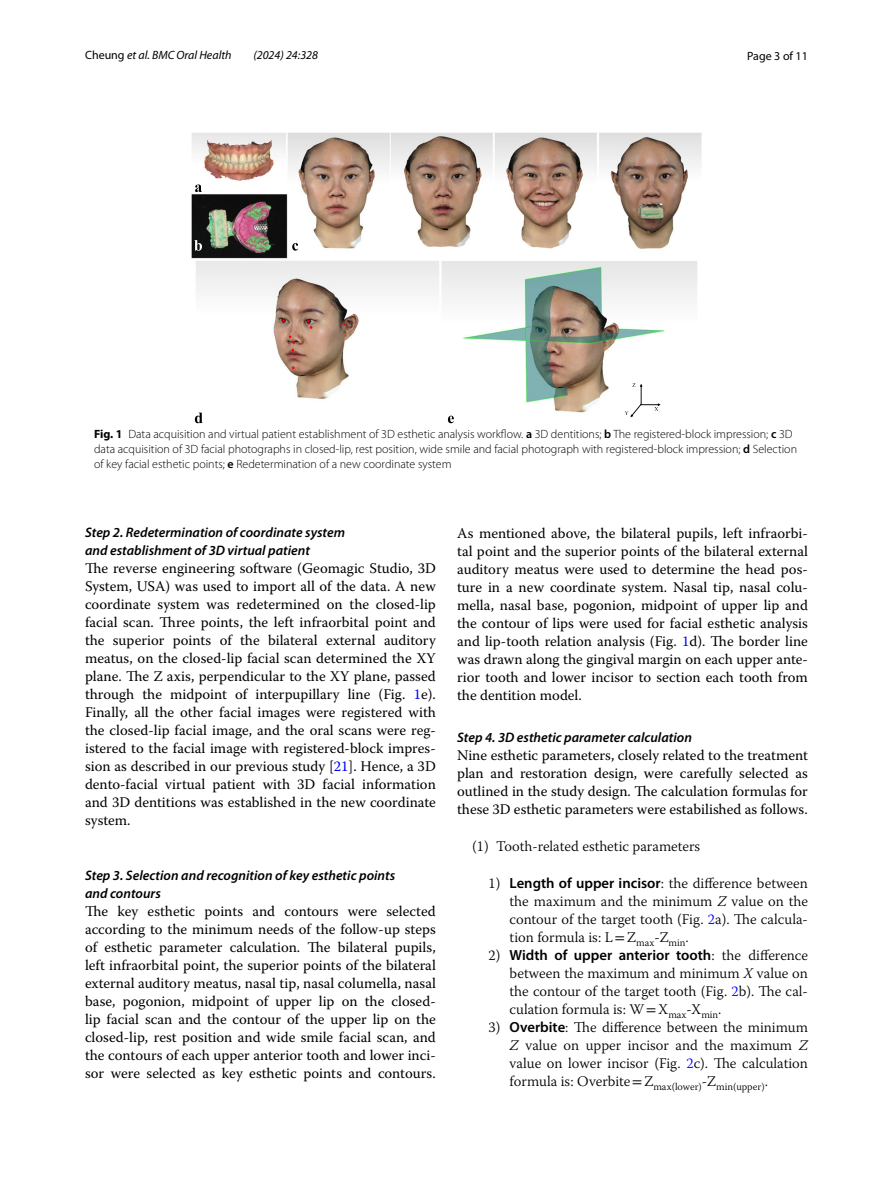
<style>
.page{position:relative;width:893px;height:1187px;background:#fff}
.page>*{position:absolute;margin:0;border:0;box-sizing:border-box;transform-origin:0 0}
.t1{font:14.7px/18px "Warnock Pro";color:#000;text-align:justify}
.t2{font:300 14.7px/18px "Warnock Pro";color:#000;text-align:justify}
.t3{font:600 14.7px "Myriad Pro";color:#000}
.t4{font:italic 600 13.8px/18px "Myriad Pro";color:#000}
.t5{font:300 12px/15px "Myriad Pro";color:#000}
.t6{font:italic 12px "Myriad Pro";color:#000}
.t7{font:12px "Myriad Pro";color:#000}
.s1{font-style:normal}
.s2{font-weight:700}
.s3{font-weight:600}
.s4{color:#00f}
.s5{font-family:"Myriad Pro";font-weight:600}
.s6{font-style:italic}
.s7{font-family:"STIX";font-weight:400}
.s8{font-family:"Warnock Pro";font-weight:300}
</style>
<div class="page">
<img style="left:191px;top:133px;width:511px;height:287px">
<svg style="left:625px;top:383px;width:36px;height:34px"></svg>
<svg style="left:292px;top:243px;width:6px;height:7px"></svg>
<svg style="left:195px;top:412px;width:259px;height:11px"></svg>
<svg style="left:307px;top:320px;width:5px;height:9px"></svg>
<svg style="left:194px;top:240px;width:8px;height:11px"></svg>
<svg style="left:195px;top:184px;width:7px;height:8px"></svg>
<svg style="left:289px;top:335px;width:6px;height:16px"></svg>
<p class="t6" style="left:85px;top:48px;width:148px"><span class="s1">Cheung</span> et al. BMC Oral Health</p>
<p class="t6" style="left:253px;top:48px;width:66px">(2024) 24:328</p>
<p class="t7" style="left:747px;top:48px;width:62px">Page 3 of 11</p>
<p class="t5" style="left:94px;top:427px;width:705px"><span class="s2">Fig. 1</span> Data acquisition and virtual patient establishment of 3D esthetic analysis workflow. <span class="s3">a</span> 3D dentitions; <span class="s3">b</span> The registered-block impression; <span class="s3">c</span> 3D data acquisition of 3D facial photographs in closed-lip, rest position, wide smile and facial photograph with registered-block impression; <span class="s3">d</span> Selection of key facial esthetic points; <span class="s3">e</span> Redetermination of a new coordinate system</p>
<p class="t4" style="left:85px;top:523px;width:262px">Step 2. Redetermination of coordinate system and establishment of 3D virtual patient</p>
<p class="t1" style="left:85px;top:559px;width:352px">The reverse engineering software (Geomagic Studio, 3D System, USA) was used to import all of the data. A new coordinate system was redetermined on the closed-lip facial scan. Three points, the left infraorbital point and the superior points of the bilateral external auditory meatus, on the closed-lip facial scan determined the XY plane. The Z axis, perpendicular to the XY plane, passed through the midpoint of interpupillary line (Fig. <span class="s4">1</span>e).<br>Finally, all the other facial images were registered with the closed-lip facial image, and the oral scans were reg&shy;istered to the facial image with registered-block impres&shy;sion as described in our previous study [<span class="s4">21</span>]. Hence, a 3D dento-facial virtual patient with 3D facial information and 3D dentitions was established in the new coordinate system.</p>
<p class="t4" style="left:85px;top:866px;width:312px">Step 3. Selection and recognition of key esthetic points and contours</p>
<p class="t1" style="left:85px;top:902px;width:352px">The key esthetic points and contours were selected according to the minimum needs of the follow-up steps of esthetic parameter calculation. The bilateral pupils, left infraorbital point, the superior points of the bilateral external auditory meatus, nasal tip, nasal columella, nasal base, pogonion, midpoint of upper lip on the closed&shy;lip facial scan and the contour of the upper lip on the closed-lip, rest position and wide smile facial scan, and the contours of each upper anterior tooth and lower inci&shy;sor were selected as key esthetic points and contours.</p>
<p class="t1" style="left:457px;top:523px;width:352px">As mentioned above, the bilateral pupils, left infraorbi&shy;tal point and the superior points of the bilateral external auditory meatus were used to determine the head pos&shy;ture in a new coordinate system. Nasal tip, nasal colu&shy;mella, nasal base, pogonion, midpoint of upper lip and the contour of lips were used for facial esthetic analysis and lip-tooth relation analysis (Fig. <span class="s4">1</span>d). The border line was drawn along the gingival margin on each upper ante&shy;rior tooth and lower incisor to section each tooth from the dentition model.</p>
<p class="t4" style="left:457px;top:728px;width:236px">Step 4. 3D esthetic parameter calculation</p>
<p class="t1" style="left:457px;top:746px;width:352px">Nine esthetic parameters, closely related to the treatment plan and restoration design, were carefully selected as outlined in the study design. The calculation formulas for these 3D esthetic parameters were estabilished as follows.</p>
<p class="t2" style="left:472px;top:836px;width:230px">(1) Tooth-related esthetic parameters</p>
<p class="t2" style="left:510px;top:873px;width:300px;text-indent:-21px">1) <span class="s5">Length of upper incisor</span>: the difference between the maximum and the minimum <span class="s6">Z</span> value on the contour of the target tooth (Fig. <span class="s4">2</span>a). The calcula&shy;tion formula is: L<span class="s7">=</span> -Z<sub>max</sub>-Z<sub>min</sub>.</p>
<p class="t3" style="left:489px;top:945px;width:321px"><span class="s8">2)</span> Width of upper anterior tooth<span class="s8">: the difference</span></p>
<p class="t2" style="left:510px;top:963px;width:300px">between the maximum and minimum <span class="s6">X</span> value on the contour of the target tooth (Fig. <span class="s4">2</span>b). The cal&shy;culation formula is: W<span class="s7">=</span> -X<sub>max</sub>-X<sub>min</sub>.</p>
<p class="t2" style="left:510px;top:1017px;width:300px;text-indent:-21px">3) <span class="s5">Overbite</span>: The difference between the minimum <span class="s6">Z</span> value on upper incisor and the maximum <span class="s6">Z </span>value on lower incisor (Fig. <span class="s4">2</span>c). The calculation formula is: Overbite<span class="s7">=</span> -Z<sub>max(lower)</sub>-Z<sub>min(upper)</sub>.</p>
</div>
